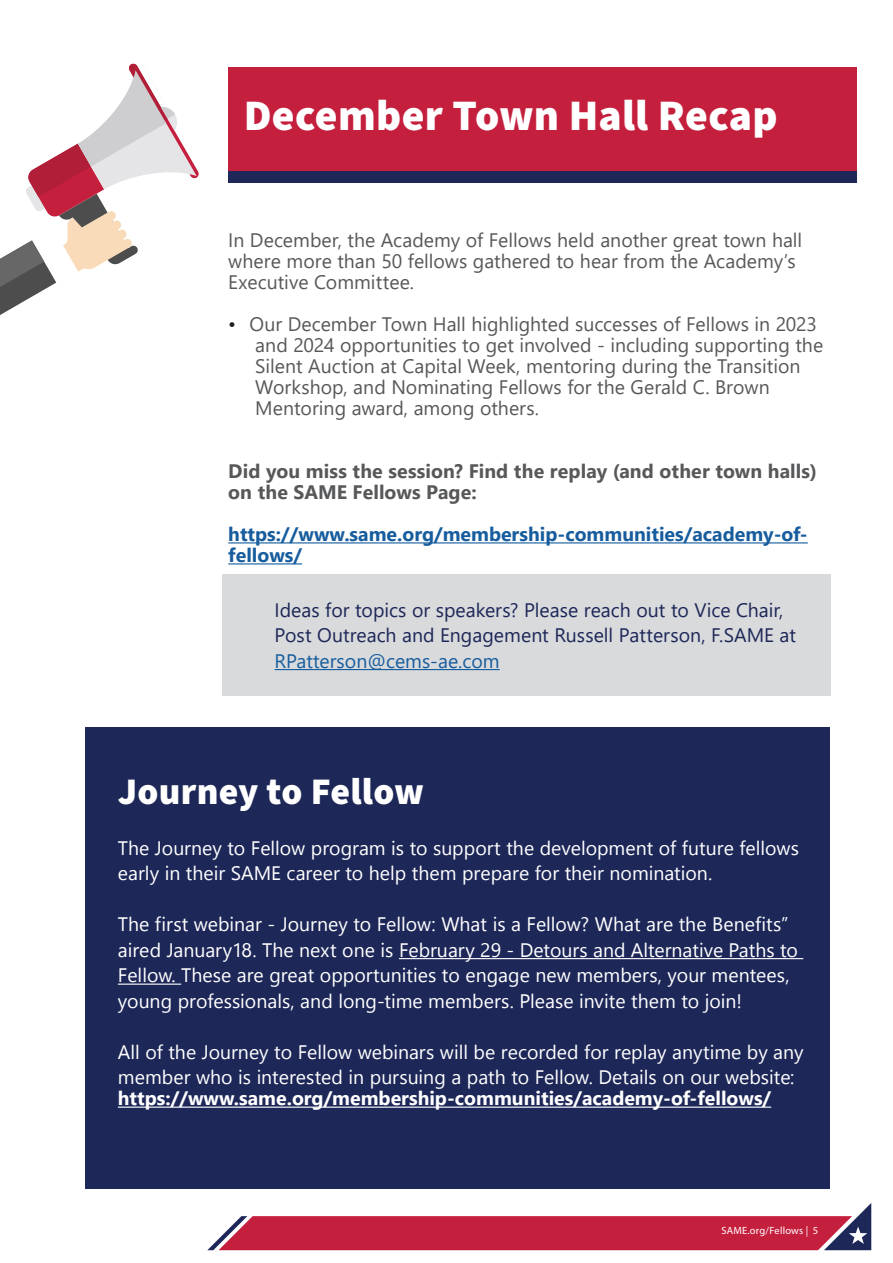
<style>
.page{position:relative;width:893px;height:1263px;background:#fff}
.page>*{position:absolute;margin:0;border:0;box-sizing:border-box;transform-origin:0 0}
.aryticle_title{font:900 43.5px "Source Sans Pro";letter-spacing:.005em;color:#fff}
.body_text_b{font:900 37.5px "Source Sans Pro";letter-spacing:.005em;color:#fff}
.body_text_b-2{font:19.5px/25.5px "Segoe UI Historic";color:#fff}
.body_text_b-3{font:19.5px/21px "Segoe UI";color:#57585a}
.body_text_b-4{font:19.5px/25.5px "Segoe UI";color:#1d2758}
.body_text_b-5{font:700 19.5px/21px "Segoe UI";letter-spacing:.005em;color:#57585a}
.body_text_b-6{font:700 19.5px/21px "Segoe UI";color:#175d9e}
.body_text_b-7{font:700 19.5px "Segoe UI";color:#fff}
.t1{font:10.5px "Myriad Pro";letter-spacing:.015em;color:#fff}
.s1{color:#231f20}
.s2{color:#175d9e}
</style>
<div class="page">
<svg style="left:0;top:63px;width:199px;height:252px"></svg>
<div style="left:223px;top:574px;width:608px;height:121px;background:#d9dadc"></div>
<hr style="left:275px;top:669px;width:225px;height:1px;background:#175d9e">
<div style="left:228px;top:67px;width:629px;height:105px;background:#c51f3e"></div>
<div style="left:228px;top:172px;width:629px;height:11px;background:#1d2758"></div>
<hr style="left:228px;top:542px;width:580px;height:1px;background:#175d9e">
<hr style="left:228px;top:563px;width:74px;height:1px;background:#175d9e">
<div style="left:85px;top:727px;width:744px;height:461px;background:#1d2758"></div>
<hr style="left:399px;top:958px;width:404px;height:1px;background:#fff">
<hr style="left:118px;top:983px;width:63px;height:2px;background:#fff">
<hr style="left:118px;top:1106px;width:653px;height:2px;background:#fff">
<svg style="left:207px;top:1203px;width:664px;height:47px"></svg>
<p class="aryticle_title" style="left:244px;top:86px;width:535px">December Town Hall Recap</p>
<p class="body_text_b-3" style="left:228px;top:228px;width:575px">In December, the Academy of Fellows held another great town hall where more than 50 fellows gathered to hear from the Academy’s<br>Executive Committee.</p>
<p class="body_text_b-3" style="left:255px;top:312px;width:569px;text-indent:-27px"><span class="s1">•</span> Our December Town Hall highlighted successes of Fellows in 2023 and 2024 opportunities to get involved - including supporting the Silent Auction at Capital Week, mentoring during the Transition Workshop, and Nominating Fellows for the Gerald C. Brown Mentoring award, among others.</p>
<p class="body_text_b-5" style="left:228px;top:459px;width:590px">Did you miss the session? Find the replay (and other town halls) on the SAME Fellows Page:</p>
<p class="body_text_b-6" style="left:228px;top:522px;width:581px">https://www.same.org/membership-communities/academy-of&shy;fellows/</p>
<p class="body_text_b-4" style="left:275px;top:595px;width:523px">Ideas for topics or speakers? Please reach out to Vice Chair,<br>Post Outreach and Engagement Russell Patterson, F.SAME at<br><span class="s2">RPatterson@cems-ae.com</span></p>
<p class="body_text_b" style="left:118px;top:765px;width:308px">Journey to Fellow</p>
<p class="body_text_b-2" style="left:118px;top:835px;width:682px">The Journey to Fellow program is to support the development of future fellows early in their SAME career to help them prepare for their nomination.</p>
<p class="body_text_b-2" style="left:118px;top:912px;width:682px">The first webinar - Journey to Fellow: What is a Fellow? What are the Benefits” aired January18. The next one is February 29 - Detours and Alternative Paths to Fellow. These are great opportunities to engage new members, your mentees, young professionals, and long-time members. Please invite them to join!</p>
<p class="body_text_b-2" style="left:118px;top:1039px;width:687px">All of the Journey to Fellow webinars will be recorded for replay anytime by any member who is interested in pursuing a path to Fellow. Details on our website:</p>
<p class="body_text_b-7" style="left:118px;top:1080px;width:655px">https://www.same.org/membership-communities/academy-of-fellows/</p>
<p class="t1" style="left:721px;top:1224px;width:98px">SAME.org/Fellows | 5</p>
</div>
